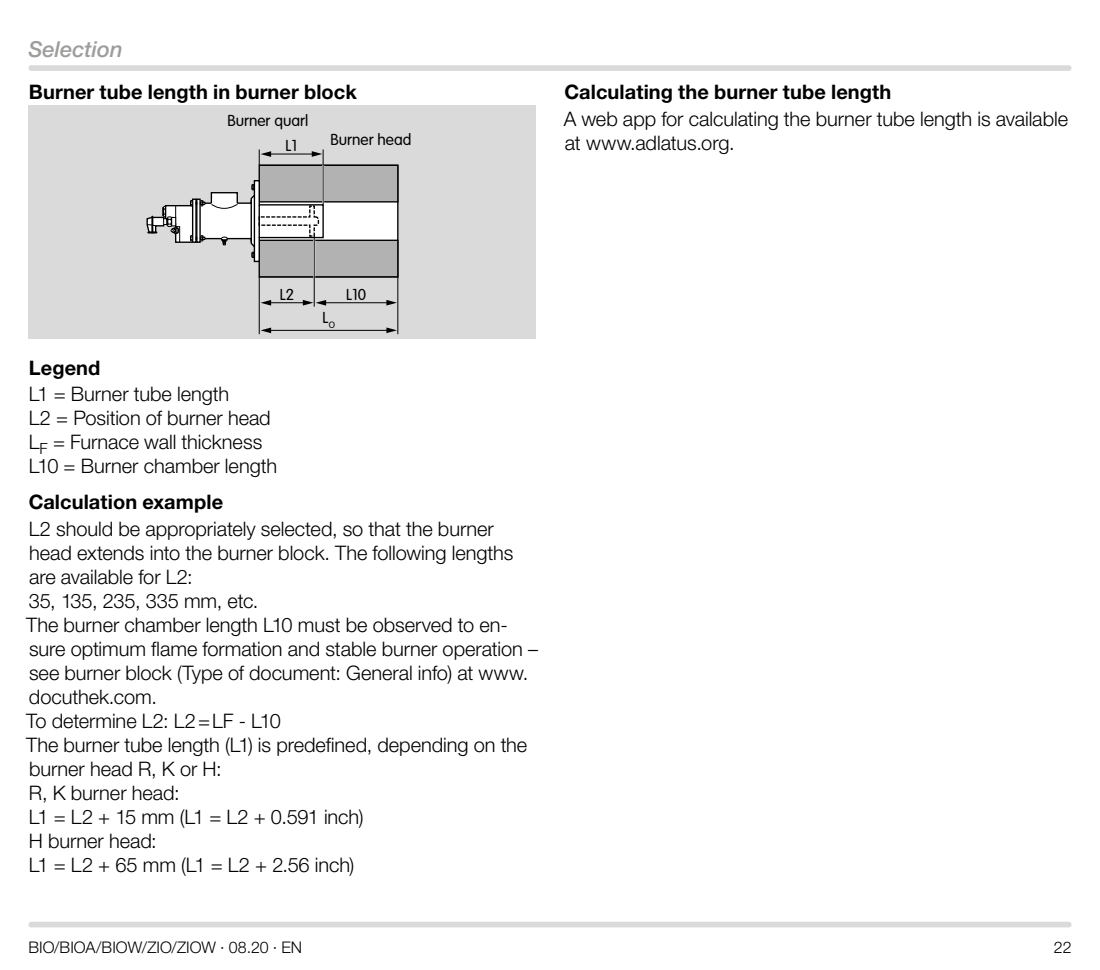
<style>
.page{position:relative;width:1100px;height:970px;background:#fff}
.page>*{position:absolute;margin:0;border:0;box-sizing:border-box;transform-origin:0 0}
.t1{font:italic 500 22px "Helvetica Neue LT Pro";color:#9d9d9c}
.t2{font:300 20px/24px "Helvetica Neue LT Pro";letter-spacing:-.005em;color:#000}
.t3{font:700 20px "Helvetica Neue LT Pro";letter-spacing:.005em;color:#000}
.t4{font:300 16px "Helvetica Neue LT Pro";color:#000}
.t5{font:300 15.6px "VAG Rounded Std";color:#000}
</style>
<div class="page">
<div style="left:31px;top:921px;width:1038px;height:6px;background:#dadada"></div>
<div style="left:31px;top:65px;width:1038px;height:6px;background:#dadada"></div>
<div style="left:28px;top:105px;width:508px;height:234px;background:#dadada"></div>
<hr style="left:259px;top:277px;width:1px;height:57px;background:#000">
<hr style="left:269px;top:302px;width:36px;height:1px;background:#000">
<svg style="left:261px;top:300px;width:10px;height:5px"></svg>
<hr style="left:269px;top:330px;width:119px;height:1px;background:#000">
<svg style="left:261px;top:327px;width:10px;height:6px"></svg>
<svg style="left:386px;top:327px;width:11px;height:6px"></svg>
<svg style="left:303px;top:300px;width:23px;height:5px"></svg>
<hr style="left:324px;top:302px;width:64px;height:1px;background:#000">
<svg style="left:386px;top:300px;width:11px;height:5px"></svg>
<hr style="left:397px;top:277px;width:1px;height:57px;background:#000">
<hr style="left:314px;top:236px;width:1px;height:70px;background:#000">
<svg style="left:146px;top:149px;width:253px;height:129px"></svg>
<hr style="left:323px;top:149px;width:1px;height:56px;background:#000">
<p class="t1" style="left:28px;top:36px;width:96px">Selection</p>
<p class="t3" style="left:29px;top:80px;width:329px">Burner tube length in burner block</p>
<p class="t5" style="left:227px;top:111px;width:82px">Burner quarl</p>
<p class="t5" style="left:286px;top:137px;width:13px">L1</p>
<p class="t5" style="left:330px;top:130px;width:82px">Burner head</p>
<p class="t3" style="left:564px;top:80px;width:328px">Calculating the burner tube length</p>
<p class="t2" style="left:564px;top:107px;width:506px">A web app for calculating the burner tube length is available at www.adlatus.org.</p>
<p class="t5" style="left:280px;top:285px;width:16px">L2</p>
<p class="t5" style="left:323px;top:308px;width:14px">L<sub>O</sub></p>
<p class="t5" style="left:346px;top:286px;width:21px">L10</p>
<p class="t3" style="left:29px;top:355px;width:73px">Legend</p>
<p class="t2" style="left:29px;top:382px;width:250px">L1 = Burner tube length<br>L2 = Position of burner head<br>L<sub>F</sub> = Furnace wall thickness<br>L10 = Burner chamber length</p>
<p class="t3" style="left:29px;top:489px;width:196px">Calculation example</p>
<p class="t2" style="left:26px;top:516px;width:513px">L2 should be appropriately selected, so that the burner head extends into the burner block. The following lengths are available for L2:<br>35, 135, 235, 335 mm, etc.<br>The burner chamber length L10 must be observed to en&shy;sure optimum flame formation and stable burner operation – see burner block (Type of document: General info) at www. docuthek.com.<br>To determine L2: L2=LF - L10<br>The burner tube length (L1) is predefined, depending on the burner head R, K or H:<br>R, K burner head:<br>L1 = L2 + 15 mm (L1 = L2 + 0.591 inch)<br>H burner head:<br>L1 = L2 + 65 mm (L1 = L2 + 2.56 inch)</p>
<p class="t4" style="left:28px;top:937px;width:275px">BIO/BIOA/BIOW/ZIO/ZIOW · 08.20 · EN</p>
<p class="t4" style="left:1054px;top:937px;width:19px">22</p>
</div>
